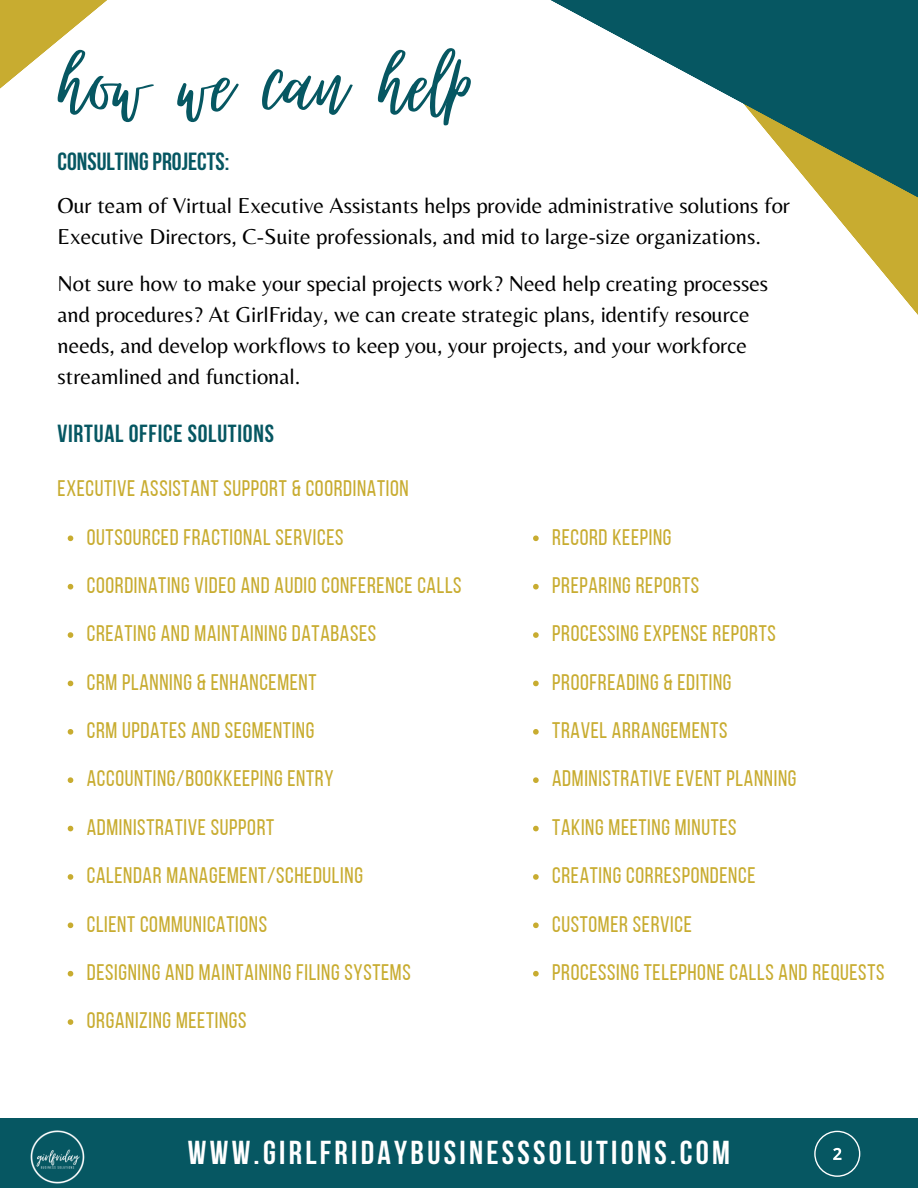
<style>
.page{position:relative;width:918px;height:1188px;background:#fff}
.page>*{position:absolute;margin:0;border:0;box-sizing:border-box;transform-origin:0 0}
.t1{font:120px "Virtual";color:#065762}
.t2{font:700 33px "Bebas Neue";letter-spacing:.1em;color:#fff}
.t3{font:700 24.75px "Bebas Neue";color:#065762}
.t4{font:700 24.6px "Bebas Neue";letter-spacing:.03em;color:#065762}
.t5{font:22.5px "Bebas Neue";letter-spacing:.03em;color:#c8ac30}
.t6{font:22.5px/31px "Belleza";color:#000}
</style>
<div class="page">
<svg style="left:862px;top:247px;width:56px;height:68px"></svg>
<svg style="left:0;top:0;width:107px;height:89px"></svg>
<svg style="left:68px;top:536px;width:5px;height:5px"></svg>
<svg style="left:68px;top:584px;width:5px;height:6px"></svg>
<svg style="left:68px;top:632px;width:5px;height:6px"></svg>
<svg style="left:68px;top:681px;width:5px;height:5px"></svg>
<svg style="left:68px;top:729px;width:5px;height:6px"></svg>
<svg style="left:68px;top:777px;width:5px;height:6px"></svg>
<svg style="left:68px;top:826px;width:5px;height:5px"></svg>
<svg style="left:68px;top:874px;width:5px;height:6px"></svg>
<svg style="left:68px;top:923px;width:5px;height:5px"></svg>
<svg style="left:68px;top:971px;width:5px;height:6px"></svg>
<svg style="left:68px;top:1019px;width:5px;height:6px"></svg>
<svg style="left:551px;top:0;width:367px;height:247px"></svg>
<div style="left:0;top:1118px;width:918px;height:70px;background:#065762"></div>
<img style="left:30px;top:1130px;width:55px;height:54px">
<svg style="left:814px;top:1131px;width:46px;height:46px"></svg>
<svg style="left:533px;top:536px;width:6px;height:5px"></svg>
<svg style="left:533px;top:584px;width:6px;height:6px"></svg>
<svg style="left:533px;top:632px;width:6px;height:6px"></svg>
<svg style="left:533px;top:681px;width:6px;height:5px"></svg>
<svg style="left:533px;top:729px;width:6px;height:6px"></svg>
<svg style="left:533px;top:777px;width:6px;height:6px"></svg>
<svg style="left:533px;top:826px;width:6px;height:5px"></svg>
<svg style="left:533px;top:874px;width:6px;height:6px"></svg>
<svg style="left:533px;top:923px;width:6px;height:5px"></svg>
<svg style="left:533px;top:971px;width:6px;height:6px"></svg>
<p class="t1" style="left:58px;top:19px;width:417px">how we can help</p>
<p class="t3" style="left:58px;top:152px;width:173px">CONSULTING PROJECTS:</p>
<p class="t6" style="left:58px;top:189px;width:734px">Our team of Virtual Executive Assistants helps provide administrative solutions for<br>Executive Directors, C-Suite professionals, and mid to large-size organizations.</p>
<p class="t6" style="left:58px;top:267px;width:712px">Not sure how to make your special projects work? Need help creating processes and procedures? At GirlFriday, we can create strategic plans, identify resource needs, and develop workflows to keep you, your projects, and your workforce streamlined and functional.</p>
<p class="t4" style="left:58px;top:424px;width:218px">VIRTUAL OFFICE SOLUTIONS</p>
<p class="t5" style="left:58px;top:479px;width:353px">EXECUTIVE ASSISTANT SUPPORT &amp; COORDINATION</p>
<p class="t5" style="left:87px;top:528px;width:258px">OUTSOURCED FRACTIONAL SERVICES</p>
<p class="t5" style="left:87px;top:576px;width:376px">COORDINATING VIDEO AND AUDIO CONFERENCE CALLS</p>
<p class="t5" style="left:87px;top:624px;width:291px">CREATING AND MAINTAINING DATABASES</p>
<p class="t5" style="left:87px;top:673px;width:231px">CRM PLANNING &amp; ENHANCEMENT</p>
<p class="t5" style="left:87px;top:721px;width:229px">CRM UPDATES AND SEGMENTING</p>
<p class="t5" style="left:87px;top:770px;width:248px">ACCOUNTING/BOOKKEEPING ENTRY</p>
<p class="t5" style="left:87px;top:818px;width:189px">ADMINISTRATIVE SUPPORT</p>
<p class="t5" style="left:87px;top:866px;width:278px">CALENDAR MANAGEMENT/SCHEDULING</p>
<p class="t5" style="left:87px;top:915px;width:182px">CLIENT COMMUNICATIONS</p>
<p class="t5" style="left:87px;top:963px;width:325px">DESIGNING AND MAINTAINING FILING SYSTEMS</p>
<p class="t5" style="left:87px;top:1011px;width:161px">ORGANIZING MEETINGS</p>
<p class="t5" style="left:552px;top:528px;width:121px">RECORD KEEPING</p>
<p class="t5" style="left:552px;top:576px;width:148px">PREPARING REPORTS</p>
<p class="t5" style="left:552px;top:624px;width:225px">PROCESSING EXPENSE REPORTS</p>
<p class="t5" style="left:552px;top:673px;width:181px">PROOFREADING &amp; EDITING</p>
<p class="t5" style="left:552px;top:721px;width:177px">TRAVEL ARRANGEMENTS</p>
<p class="t5" style="left:552px;top:770px;width:246px">ADMINISTRATIVE EVENT PLANNING</p>
<p class="t5" style="left:552px;top:818px;width:186px">TAKING MEETING MINUTES</p>
<p class="t5" style="left:552px;top:866px;width:205px">CREATING CORRESPONDENCE</p>
<p class="t5" style="left:552px;top:915px;width:141px">CUSTOMER SERVICE</p>
<p class="t5" style="left:552px;top:963px;width:334px">PROCESSING TELEPHONE CALLS AND REQUESTS</p>
<p class="t2" style="left:188px;top:1140px;width:544px">WWW.GIRLFRIDAYBUSINESSSOLUTIONS.COM</p>
</div>
